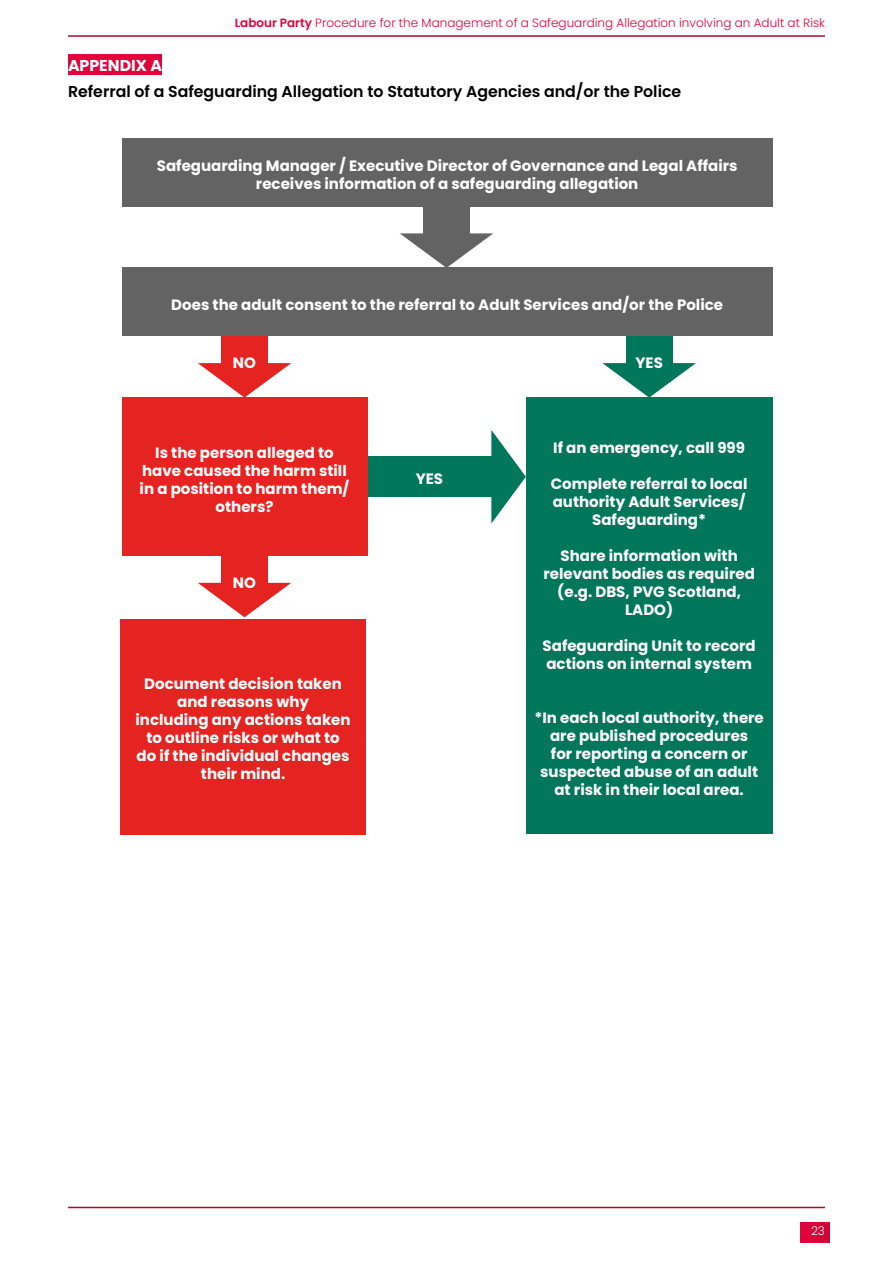
<style>
.page{position:relative;width:893px;height:1263px;background:#fff}
.page>*{position:absolute;margin:0;border:0;box-sizing:border-box;transform-origin:0 0}
.t1{font:600 15.75px "Poppins";color:#000}
.t2{font:700 15.75px "Poppins";color:#fff}
.t3{font:700 15px/18px "Poppins";color:#fff;text-align:center}
.t4{font:300 12px "Poppins";color:#e4003b}
.t5{font:300 12px "Poppins";color:#fff}
.s1{font-weight:600}
</style>
<div class="page">
<div style="left:801px;top:1222px;width:29px;height:21px;background:#d80338"></div>
<hr style="left:68px;top:1207px;width:757px;height:1px;background:#af0a2c">
<hr style="left:68px;top:35px;width:757px;height:2px;background:#af0a2c">
<div style="left:68px;top:54px;width:94px;height:21px;background:#e4003b"></div>
<div style="left:122px;top:138px;width:650px;height:68px;background:#646363"></div>
<div style="left:122px;top:268px;width:650px;height:68px;background:#646363"></div>
<svg style="left:602px;top:363px;width:94px;height:35px"></svg>
<div style="left:626px;top:336px;width:47px;height:41px;background:#00775a"></div>
<svg style="left:400px;top:233px;width:93px;height:35px"></svg>
<div style="left:423px;top:206px;width:47px;height:41px;background:#646363"></div>
<svg style="left:491px;top:430px;width:35px;height:93px"></svg>
<div style="left:367px;top:456px;width:125px;height:40px;background:#00775a"></div>
<svg style="left:198px;top:363px;width:93px;height:35px"></svg>
<div style="left:221px;top:336px;width:47px;height:41px;background:#e52321"></div>
<svg style="left:198px;top:583px;width:93px;height:34px"></svg>
<div style="left:221px;top:556px;width:47px;height:40px;background:#e52321"></div>
<div style="left:122px;top:398px;width:245px;height:158px;background:#e52321"></div>
<div style="left:526px;top:398px;width:246px;height:436px;background:#00775a"></div>
<div style="left:120px;top:619px;width:246px;height:215px;background:#e52321"></div>
<p class="t4" style="left:235px;top:15px;width:592px"><span class="s1">Labour Party</span> Procedure for the Management of a Safeguarding Allegation involving an Adult at Risk</p>
<p class="t2" style="left:68px;top:56px;width:95px">APPENDIX A</p>
<p class="t1" style="left:68px;top:83px;width:615px">Referral of a Safeguarding Allegation to Statutory Agencies and/or the Police</p>
<p class="t3" style="left:157px;top:157px;width:582px">Safeguarding Manager / Executive Director of Governance and Legal Affairs receives information of a safeguarding allegation</p>
<p class="t3" style="left:171px;top:296px;width:553px">Does the adult consent to the referral to Adult Services and/or the Police</p>
<p class="t3" style="left:233px;top:354px;width:25px">NO</p>
<p class="t3" style="left:635px;top:354px;width:29px">YES</p>
<p class="t3" style="left:140px;top:443px;width:211px">Is the person alleged to have caused the harm still in a position to harm them/ others?</p>
<p class="t3" style="left:553px;top:439px;width:193px">If an emergency, call 999</p>
<p class="t3" style="left:416px;top:470px;width:29px">YES</p>
<p class="t3" style="left:551px;top:475px;width:198px">Complete referral to local authority Adult Services/<br>Safeguarding*</p>
<p class="t3" style="left:543px;top:547px;width:213px">Share information with relevant bodies as required (e.g. DBS, PVG Scotland,<br>LADO)</p>
<p class="t3" style="left:543px;top:637px;width:215px;text-align:left">Safeguarding Unit to record actions on internal system</p>
<p class="t3" style="left:534px;top:709px;width:231px">*In each local authority, there are published procedures<br>for reporting a concern or suspected abuse of an adult at risk in their local area.</p>
<p class="t3" style="left:233px;top:574px;width:25px">NO</p>
<p class="t3" style="left:136px;top:675px;width:217px">Document decision taken and reasons why<br>including any actions taken to outline risks or what to do if the individual changes their mind.</p>
<p class="t5" style="left:811px;top:1224px;width:15px">23</p>
</div>
